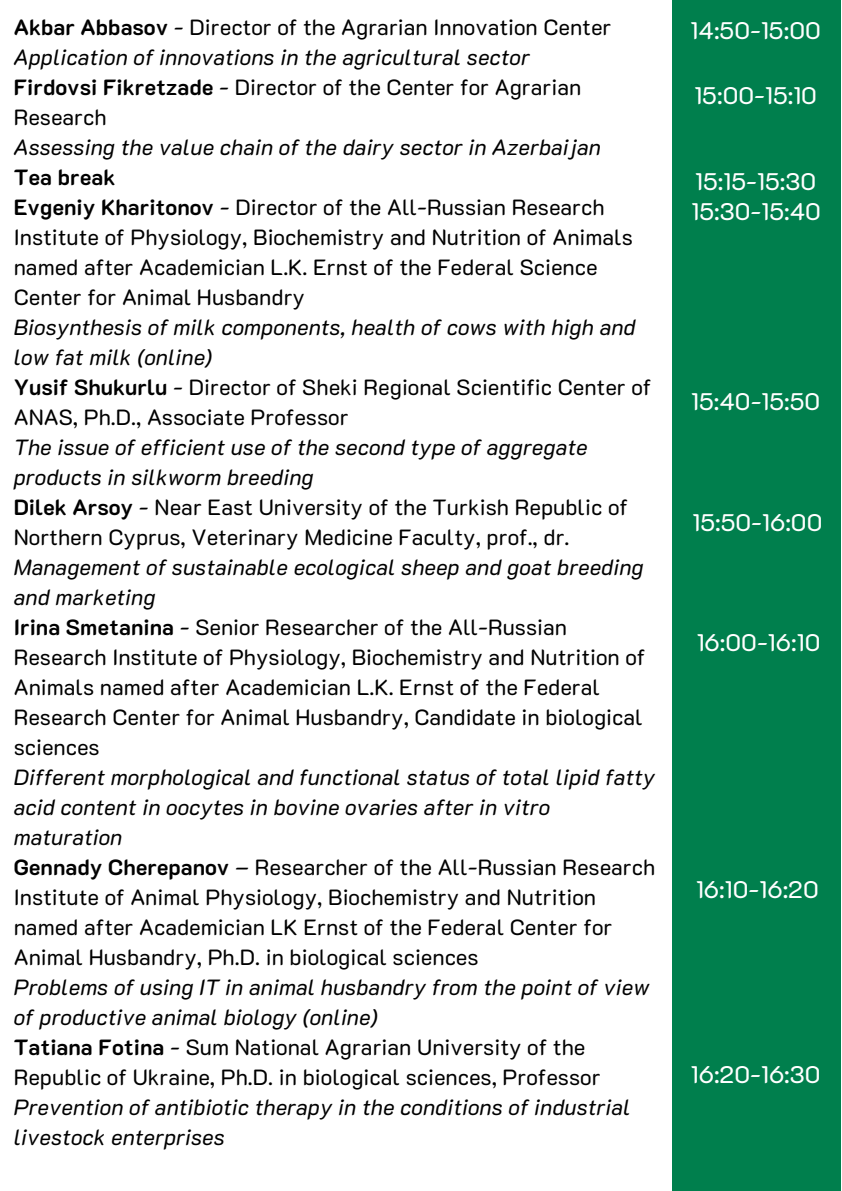
<style>
.page{position:relative;width:842px;height:1191px;background:#fff}
.page>*{position:absolute;margin:0;border:0;box-sizing:border-box;transform-origin:0 0}
.t1{font:24px "K2 D";color:#fff}
.t2{font:22px/30px "K2 D";color:#000}
.t3{font:italic 22px/30px "K2 D";color:#000}
.t4{font:700 22px "K2 D";color:#000}
.s1{font-weight:700}
</style>
<div class="page">
<div style="left:672px;top:0;width:168px;height:1191px;background:#007f4d"></div>
<p class="t2" style="left:14px;top:11px;width:599px"><span class="s1">Akbar Abbasov</span> - Director of the Agrarian Innovation Center</p>
<p class="t3" style="left:14px;top:41px;width:517px">Application of innovations in the agricultural sector</p>
<p class="t2" style="left:14px;top:71px;width:569px"><span class="s1">Firdovsi Fikretzade</span> - Director of the Center for Agrarian<br>Research</p>
<p class="t3" style="left:14px;top:131px;width:588px">Assessing the value chain of the dairy sector in Azerbaijan</p>
<p class="t4" style="left:14px;top:162px;width:103px">Tea break</p>
<p class="t2" style="left:14px;top:191px;width:620px"><span class="s1">Evgeniy Kharitonov</span> - Director of the All-Russian Research Institute of Physiology, Biochemistry and Nutrition of Animals named after Academician L.K. Ernst of the Federal Science Center for Animal Husbandry</p>
<p class="t3" style="left:14px;top:311px;width:623px">Biosynthesis of milk components, health of cows with high and low fat milk (online)</p>
<p class="t2" style="left:14px;top:371px;width:639px"><span class="s1">Yusif Shukurlu</span> - Director of Sheki Regional Scientific Center of<br>ANAS, Ph.D., Associate Professor</p>
<p class="t3" style="left:14px;top:431px;width:575px">The issue of efficient use of the second type of aggregate products in silkworm breeding</p>
<p class="t2" style="left:14px;top:491px;width:615px"><span class="s1">Dilek Arsoy</span> - Near East University of the Turkish Republic of<br>Northern Cyprus, Veterinary Medicine Faculty, prof., dr.</p>
<p class="t3" style="left:14px;top:551px;width:631px">Management of sustainable ecological sheep and goat breeding and marketing</p>
<p class="t2" style="left:14px;top:611px;width:633px"><span class="s1">Irina Smetanina</span> - Senior Researcher of the All-Russian Research Institute of Physiology, Biochemistry and Nutrition of Animals named after Academician L.K. Ernst of the Federal Research Center for Animal Husbandry, Candidate in biological sciences</p>
<p class="t3" style="left:14px;top:761px;width:643px">Different morphological and functional status of total lipid fatty acid content in oocytes in bovine ovaries after in vitro maturation</p>
<p class="t2" style="left:14px;top:851px;width:643px"><span class="s1">Gennady Cherepanov</span> – Researcher of the All-Russian Research Institute of Animal Physiology, Biochemistry and Nutrition named after Academician LK Ernst of the Federal Center for Animal Husbandry, Ph.D. in biological sciences</p>
<p class="t3" style="left:14px;top:971px;width:637px">Problems of using IT in animal husbandry from the point of view of productive animal biology (online)</p>
<p class="t2" style="left:14px;top:1032px;width:588px"><span class="s1">Tatiana Fotina</span> - Sum National Agrarian University of the<br>Republic of Ukraine, Ph.D. in biological sciences, Professor</p>
<p class="t3" style="left:14px;top:1092px;width:618px">Prevention of antibiotic therapy in the conditions of industrial livestock enterprises</p>
<p class="t1" style="left:690px;top:13px;width:132px">14:50-15:00</p>
<p class="t1" style="left:694px;top:79px;width:124px">15:00-15:10</p>
<p class="t1" style="left:695px;top:165px;width:122px">15:15-15:30</p>
<p class="t1" style="left:691px;top:195px;width:131px">15:30-15:40</p>
<p class="t1" style="left:691px;top:385px;width:131px">15:40-15:50</p>
<p class="t1" style="left:692px;top:506px;width:131px">15:50-16:00</p>
<p class="t1" style="left:696px;top:626px;width:125px">16:00-16:10</p>
<p class="t1" style="left:696px;top:873px;width:124px">16:10-16:20</p>
<p class="t1" style="left:690px;top:1058px;width:131px">16:20-16:30</p>
</div>
